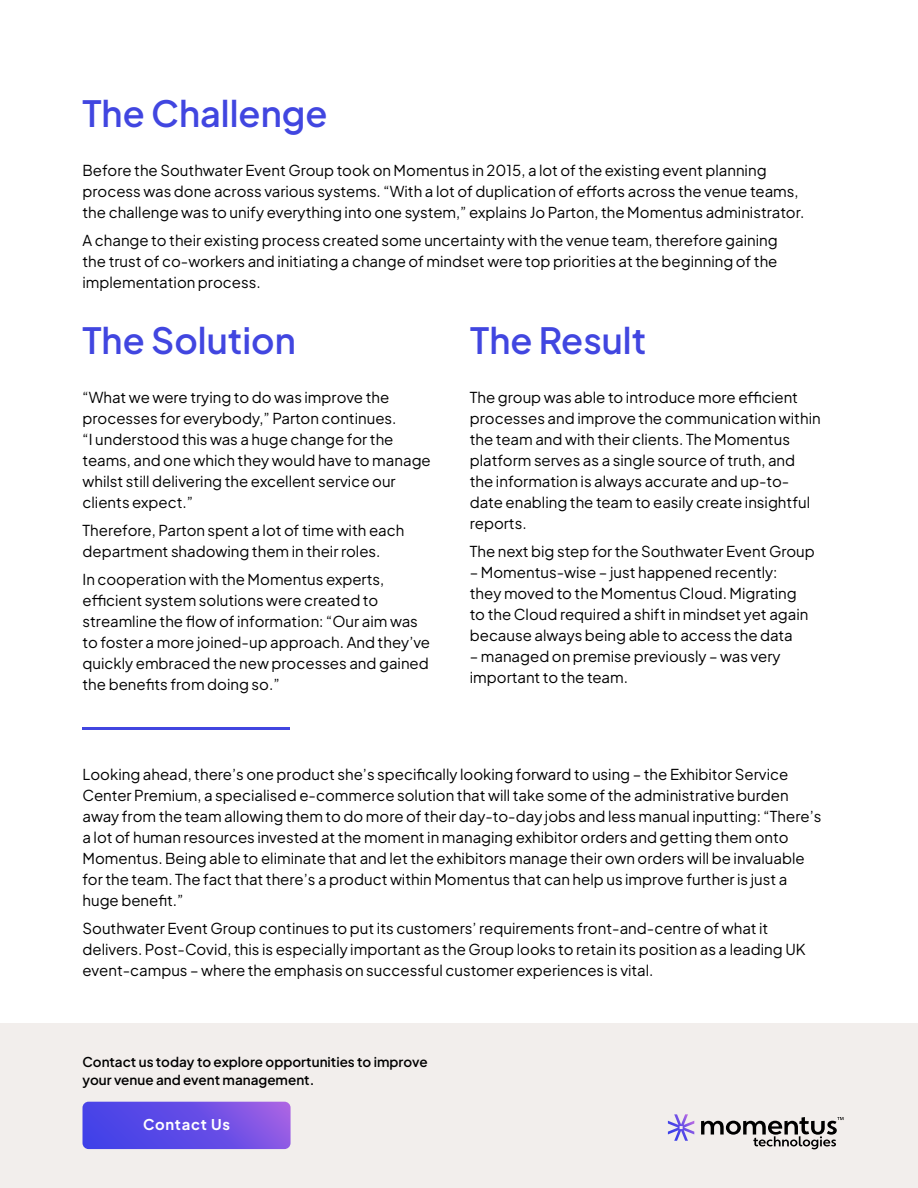
<style>
.page{position:relative;width:918px;height:1188px;background:#fff}
.page>*{position:absolute;margin:0;border:0;box-sizing:border-box;transform-origin:0 0}
.t1{font:600 36px "Plus Jakarta Sans";color:#4146e0}
.t2{font:15px/21px "Plus Jakarta Sans";color:#000}
.t3{font:700 14.7px "Plus Jakarta Sans";letter-spacing:.05em;color:#fff}
.t4{font:600 13.5px/18px "Plus Jakarta Sans";color:#000}
</style>
<div class="page">
<div style="left:0;top:1024px;width:918px;height:164px;background:#f2eeec"></div>
<svg style="left:668px;top:1114px;width:26px;height:27px"></svg>
<svg style="left:701px;top:1117px;width:142px;height:32px"></svg>
<svg style="left:82px;top:1102px;width:209px;height:47px;background:#674ee6"></svg>
<hr style="left:82px;top:728px;width:208px;height:2px;background:#4146e0">
<h1 class="t1" style="left:82px;top:84px;width:246px">The Challenge</h1>
<p class="t2" style="left:82px;top:159px;width:723px">Before the Southwater Event Group took on Momentus in 2015, a lot of the existing event planning process was done across various systems. “With a lot of duplication of efforts across the venue teams, the challenge was to unify everything into one system,” explains Jo Parton, the Momentus administrator.</p>
<p class="t2" style="left:82px;top:228px;width:697px;text-align:justify">A change to their existing process created some uncertainty with the venue team, therefore gaining the trust of co-workers and initiating a change of mindset were top priorities at the beginning of the implementation process.</p>
<h1 class="t1" style="left:82px;top:311px;width:215px">The Solution</h1>
<h1 class="t1" style="left:470px;top:311px;width:178px">The Result</h1>
<p class="t2" style="left:82px;top:386px;width:350px">“What we were trying to do was improve the processes for everybody,” Parton continues.<br>“I understood this was a huge change for the teams, and one which they would have to manage whilst still delivering the excellent service our clients expect.”</p>
<p class="t2" style="left:82px;top:518px;width:323px">Therefore, Parton spent a lot of time with each department shadowing them in their roles.</p>
<p class="t2" style="left:82px;top:567px;width:349px">In cooperation with the Momentus experts, efficient system solutions were created to streamline the flow of information: “Our aim was to foster a more joined-up approach. And they’ve quickly embraced the new processes and gained the benefits from doing so.”</p>
<p class="t2" style="left:470px;top:386px;width:352px">The group was able to introduce more efficient processes and improve the communication within the team and with their clients. The Momentus platform serves as a single source of truth, and the information is always accurate and up-to&shy;date enabling the team to easily create insightful reports.</p>
<p class="t2" style="left:470px;top:539px;width:347px">The next big step for the Southwater Event Group</p>
<p class="t2" style="left:470px;top:560px;width:340px">– Momentus-wise – just happened recently: they moved to the Momentus Cloud. Migrating to the Cloud required a shift in mindset yet again because always being able to access the data</p>
<p class="t2" style="left:470px;top:644px;width:312px">– managed on premise previously – was very important to the team.</p>
<p class="t2" style="left:82px;top:762px;width:740px">Looking ahead, there’s one product she’s specifically looking forward to using – the Exhibitor Service Center Premium, a specialised e-commerce solution that will take some of the administrative burden away from the team allowing them to do more of their day-to-day jobs and less manual inputting: “There’s a lot of human resources invested at the moment in managing exhibitor orders and getting them onto Momentus. Being able to eliminate that and let the exhibitors manage their own orders will be invaluable for the team. The fact that there’s a product within Momentus that can help us improve further is just a huge benefit.”</p>
<p class="t2" style="left:82px;top:916px;width:725px">Southwater Event Group continues to put its customers’ requirements front-and-centre of what it delivers. Post-Covid, this is especially important as the Group looks to retain its position as a leading UK event-campus – where the emphasis on successful customer experiences is vital.</p>
<p class="t4" style="left:82px;top:1052px;width:347px">Contact us today to explore opportunities to improve your venue and event management.</p>
<p class="t3" style="left:143px;top:1113px;width:88px">Contact Us</p>
</div>
